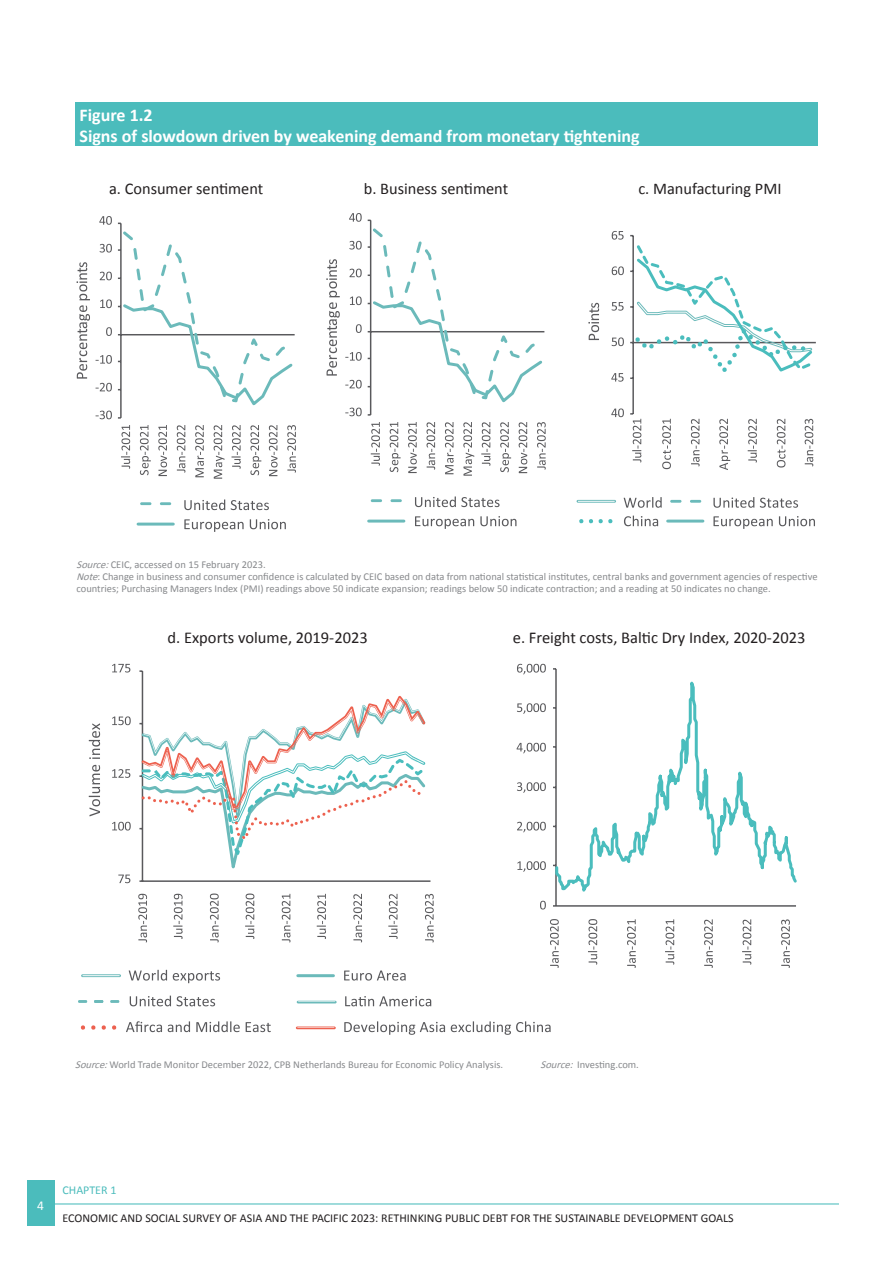
<style>
.page{position:relative;width:893px;height:1263px;background:#fff}
.page>*{position:absolute;margin:0;border:0;box-sizing:border-box;transform-origin:0 0}
.t1{font:700 18px/21px "Calibri";color:#fff}
.t2{font:16.5px "Calibri";color:#231f20}
.t3{font:16.35px "Calibri";color:#231f20}
.t4{font:13.5px "Calibri";color:#fff}
.t5{font:12px "Calibri";color:#231f20}
.t6{font:12px "Calibri";color:#4bbcbc}
.t7{font:10.5px/12px "Calibri";color:#87898c}
.s1{font-style:italic}
</style>
<div class="page">
<hr style="left:54px;top:1203px;width:785px;height:1px;background:#4bbcbc">
<div style="left:27px;top:1181px;width:27px;height:45px;background:#4bbcbc"></div>
<div style="left:75px;top:103px;width:743px;height:43px;background:#4bbcbc"></div>
<hr style="left:555px;top:669px;width:2px;height:237px;background:#59595c">
<hr style="left:556px;top:905px;width:240px;height:2px;background:#59595c">
<svg style="left:554px;top:668px;width:243px;height:235px"></svg>
<svg style="left:540px;top:901px;width:6px;height:8px"></svg>
<svg style="left:517px;top:861px;width:29px;height:11px"></svg>
<svg style="left:517px;top:822px;width:29px;height:10px"></svg>
<svg style="left:517px;top:782px;width:29px;height:11px"></svg>
<svg style="left:517px;top:743px;width:29px;height:10px"></svg>
<svg style="left:517px;top:703px;width:29px;height:11px"></svg>
<svg style="left:517px;top:664px;width:29px;height:10px"></svg>
<svg style="left:550px;top:919px;width:9px;height:49px"></svg>
<svg style="left:588px;top:919px;width:9px;height:45px"></svg>
<svg style="left:627px;top:919px;width:9px;height:49px"></svg>
<svg style="left:665px;top:919px;width:9px;height:45px"></svg>
<svg style="left:704px;top:919px;width:9px;height:49px"></svg>
<svg style="left:742px;top:919px;width:9px;height:45px"></svg>
<svg style="left:781px;top:919px;width:9px;height:49px"></svg>
<hr style="left:142px;top:671px;width:1px;height:210px;background:#59595c">
<hr style="left:142px;top:880px;width:288px;height:2px;background:#59595c">
<svg style="left:139px;top:696px;width:289px;height:186px"></svg>
<svg style="left:118px;top:874px;width:12px;height:9px"></svg>
<svg style="left:112px;top:822px;width:19px;height:8px"></svg>
<svg style="left:112px;top:769px;width:18px;height:9px"></svg>
<svg style="left:112px;top:716px;width:19px;height:9px"></svg>
<svg style="left:112px;top:664px;width:18px;height:8px"></svg>
<svg style="left:138px;top:894px;width:9px;height:48px"></svg>
<svg style="left:173px;top:894px;width:10px;height:45px"></svg>
<svg style="left:210px;top:893px;width:9px;height:49px"></svg>
<svg style="left:245px;top:893px;width:9px;height:46px"></svg>
<svg style="left:282px;top:894px;width:8px;height:48px"></svg>
<svg style="left:317px;top:894px;width:9px;height:45px"></svg>
<svg style="left:353px;top:894px;width:9px;height:48px"></svg>
<svg style="left:388px;top:894px;width:10px;height:45px"></svg>
<svg style="left:425px;top:894px;width:9px;height:48px"></svg>
<svg style="left:89px;top:765px;width:11px;height:51px"></svg>
<svg style="left:89px;top:723px;width:11px;height:36px"></svg>
<svg style="left:96px;top:411px;width:16px;height:8px"></svg>
<svg style="left:96px;top:383px;width:16px;height:8px"></svg>
<svg style="left:96px;top:355px;width:16px;height:9px"></svg>
<svg style="left:106px;top:327px;width:6px;height:9px"></svg>
<svg style="left:100px;top:299px;width:12px;height:9px"></svg>
<svg style="left:100px;top:272px;width:12px;height:8px"></svg>
<svg style="left:100px;top:244px;width:12px;height:9px"></svg>
<svg style="left:99px;top:216px;width:13px;height:9px"></svg>
<hr style="left:120px;top:223px;width:2px;height:195px;background:#59595c">
<svg style="left:118px;top:231px;width:177px;height:177px"></svg>
<svg style="left:121px;top:425px;width:9px;height:44px"></svg>
<svg style="left:140px;top:425px;width:11px;height:50px"></svg>
<svg style="left:158px;top:425px;width:9px;height:51px"></svg>
<svg style="left:177px;top:425px;width:8px;height:48px"></svg>
<svg style="left:195px;top:425px;width:9px;height:52px"></svg>
<svg style="left:214px;top:425px;width:11px;height:54px"></svg>
<svg style="left:231px;top:425px;width:10px;height:44px"></svg>
<svg style="left:250px;top:425px;width:11px;height:50px"></svg>
<svg style="left:269px;top:425px;width:9px;height:51px"></svg>
<svg style="left:287px;top:425px;width:9px;height:48px"></svg>
<svg style="left:77px;top:262px;width:13px;height:117px"></svg>
<svg style="left:184px;top:499px;width:41px;height:11px"></svg>
<svg style="left:231px;top:500px;width:38px;height:10px"></svg>
<svg style="left:140px;top:502px;width:11px;height:3px"></svg>
<svg style="left:160px;top:502px;width:11px;height:3px"></svg>
<svg style="left:184px;top:519px;width:60px;height:13px"></svg>
<svg style="left:250px;top:519px;width:36px;height:10px"></svg>
<hr style="left:138px;top:523px;width:35px;height:3px;background:#6bbaba">
<svg style="left:345px;top:408px;width:17px;height:8px"></svg>
<svg style="left:349px;top:241px;width:13px;height:9px"></svg>
<svg style="left:349px;top:213px;width:13px;height:9px"></svg>
<hr style="left:370px;top:220px;width:1px;height:195px;background:#59595c">
<svg style="left:368px;top:228px;width:177px;height:177px"></svg>
<svg style="left:371px;top:422px;width:9px;height:44px"></svg>
<svg style="left:390px;top:422px;width:11px;height:50px"></svg>
<svg style="left:408px;top:422px;width:9px;height:51px"></svg>
<svg style="left:426px;top:422px;width:9px;height:48px"></svg>
<svg style="left:445px;top:422px;width:9px;height:52px"></svg>
<svg style="left:463px;top:422px;width:11px;height:54px"></svg>
<svg style="left:481px;top:422px;width:9px;height:44px"></svg>
<svg style="left:500px;top:422px;width:11px;height:50px"></svg>
<svg style="left:519px;top:422px;width:8px;height:51px"></svg>
<svg style="left:537px;top:422px;width:9px;height:48px"></svg>
<svg style="left:326px;top:259px;width:36px;height:129px"></svg>
<svg style="left:415px;top:496px;width:85px;height:11px"></svg>
<svg style="left:371px;top:499px;width:11px;height:3px"></svg>
<svg style="left:391px;top:499px;width:11px;height:3px"></svg>
<svg style="left:415px;top:516px;width:59px;height:13px"></svg>
<svg style="left:480px;top:516px;width:36px;height:10px"></svg>
<hr style="left:369px;top:520px;width:35px;height:3px;background:#6bbaba">
<svg style="left:588px;top:303px;width:11px;height:37px"></svg>
<hr style="left:632px;top:236px;width:2px;height:178px;background:#59595c">
<hr style="left:633px;top:342px;width:183px;height:1px;background:#59595c">
<svg style="left:630px;top:245px;width:185px;height:134px"></svg>
<svg style="left:611px;top:408px;width:13px;height:9px"></svg>
<svg style="left:611px;top:373px;width:13px;height:9px"></svg>
<svg style="left:612px;top:337px;width:12px;height:9px"></svg>
<svg style="left:612px;top:302px;width:12px;height:9px"></svg>
<svg style="left:612px;top:266px;width:12px;height:9px"></svg>
<svg style="left:612px;top:231px;width:12px;height:9px"></svg>
<svg style="left:630px;top:413px;width:11px;height:49px"></svg>
<svg style="left:662px;top:419px;width:9px;height:50px"></svg>
<svg style="left:691px;top:419px;width:9px;height:47px"></svg>
<svg style="left:719px;top:419px;width:11px;height:51px"></svg>
<svg style="left:748px;top:419px;width:9px;height:43px"></svg>
<svg style="left:777px;top:419px;width:8px;height:48px"></svg>
<svg style="left:805px;top:419px;width:8px;height:47px"></svg>
<svg style="left:713px;top:497px;width:41px;height:11px"></svg>
<svg style="left:760px;top:498px;width:38px;height:10px"></svg>
<svg style="left:713px;top:516px;width:60px;height:13px"></svg>
<svg style="left:779px;top:516px;width:36px;height:10px"></svg>
<svg style="left:624px;top:497px;width:38px;height:11px"></svg>
<svg style="left:624px;top:516px;width:34px;height:10px"></svg>
<svg style="left:670px;top:500px;width:11px;height:3px"></svg>
<svg style="left:690px;top:500px;width:11px;height:3px"></svg>
<hr style="left:668px;top:520px;width:35px;height:3px;background:#6bbaba">
<svg style="left:577px;top:500px;width:39px;height:3px"></svg>
<svg style="left:579px;top:519px;width:34px;height:5px"></svg>
<svg style="left:344px;top:970px;width:62px;height:10px"></svg>
<hr style="left:298px;top:974px;width:35px;height:3px;background:#6bbaba">
<svg style="left:129px;top:970px;width:38px;height:10px"></svg>
<svg style="left:173px;top:971px;width:47px;height:12px"></svg>
<svg style="left:81px;top:974px;width:40px;height:3px"></svg>
<svg style="left:130px;top:995px;width:41px;height:11px"></svg>
<svg style="left:177px;top:996px;width:38px;height:10px"></svg>
<svg style="left:110px;top:1000px;width:9px;height:3px"></svg>
<svg style="left:78px;top:1000px;width:9px;height:3px"></svg>
<svg style="left:94px;top:1000px;width:9px;height:3px"></svg>
<svg style="left:345px;top:996px;width:86px;height:10px"></svg>
<svg style="left:297px;top:1001px;width:40px;height:2px"></svg>
<svg style="left:126px;top:1021px;width:36px;height:11px"></svg>
<svg style="left:168px;top:1021px;width:22px;height:11px"></svg>
<svg style="left:196px;top:1021px;width:44px;height:11px"></svg>
<svg style="left:246px;top:1022px;width:25px;height:10px"></svg>
<svg style="left:81px;top:1025px;width:4px;height:5px"></svg>
<svg style="left:91px;top:1025px;width:15px;height:5px"></svg>
<svg style="left:112px;top:1025px;width:5px;height:5px"></svg>
<svg style="left:344px;top:1021px;width:101px;height:14px"></svg>
<svg style="left:451px;top:1021px;width:100px;height:14px"></svg>
<svg style="left:296px;top:1026px;width:40px;height:3px"></svg>
<h1 class="t1" style="left:80px;top:104px;width:562px">Figure 1.2<br>Signs of slowdown driven by weakening demand from monetary tightening</h1>
<h3 class="t3" style="left:109px;top:178px;width:156px">a. Consumer sentiment</h3>
<h3 class="t3" style="left:364px;top:178px;width:146px">b. Business sentiment</h3>
<h3 class="t3" style="left:638px;top:178px;width:145px">c. Manufacturing PMI</h3>
<p class="t7" style="left:77px;top:558px;width:742px"><span class="s1">Source:</span>CEIC, accessed on 15 February 2023.<br><span class="s1">Note</span>: Change in business and consumer confidence is calculated by CEIC based on data from national statistical institutes, central banks and government agencies of respective countries; Purchasing Managers Index (PMI) readings above 50 indicate expansion; readings below 50 indicate contraction; and a reading at 50 indicates no change.</p>
<h2 class="t2" style="left:168px;top:627px;width:202px">d. Exports volume, 2019-2023</h2>
<h2 class="t2" style="left:513px;top:627px;width:294px">e. Freight costs, Baltic Dry Index, 2020-2023</h2>
<p class="t7" style="left:75px;top:1058px;width:429px"><span class="s1">Source:</span>World Trade Monitor December 2022, CPB Netherlands Bureau for Economic Policy Analysis.</p>
<p class="t7" style="left:541px;top:1058px;width:100px"><span class="s1">Source:</span> Investing.com.</p>
<p class="t4" style="left:37px;top:1197px;width:8px">4</p>
<p class="t6" style="left:63px;top:1183px;width:55px">CHAPTER 1</p>
<p class="t5" style="left:63px;top:1210px;width:673px">ECONOMIC AND SOCIAL SURVEY OF ASIA AND THE PACIFIC 2023: RETHINKING PUBLIC DEBT FOR THE SUSTAINABLE DEVELOPMENT GOALS</p>
</div>
